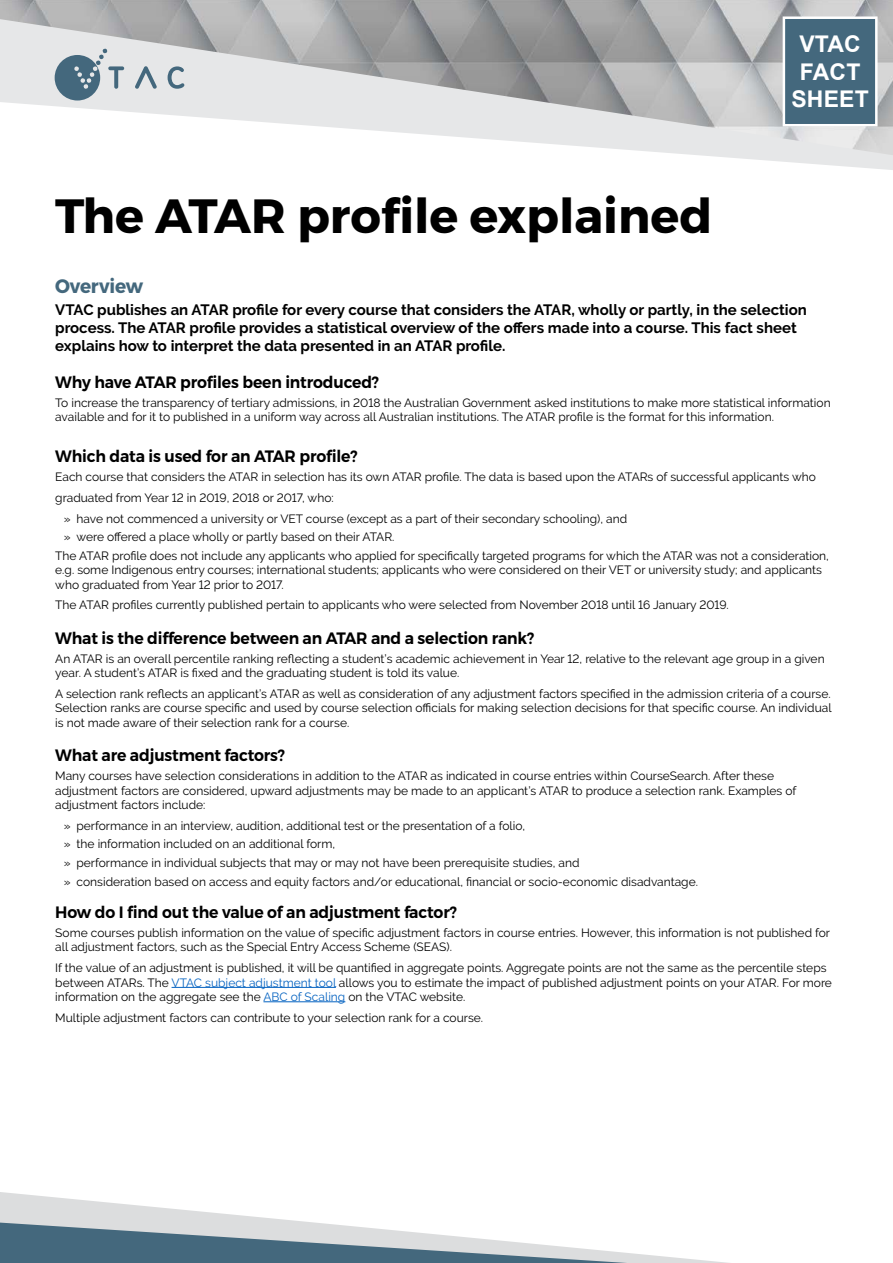
<style>
.page{position:relative;width:893px;height:1263px;background:#fff}
.page>*{position:absolute;margin:0;border:0;box-sizing:border-box;transform-origin:0 0}
.t1{font:700 48px "Montserrat";color:#000}
.t2{font:700 22.95px/27.6px "Arial";letter-spacing:.01em;color:#fff;text-align:center}
.t3{font:700 19.5px "Montserrat";letter-spacing:-.01em;color:#44687d;scale:.95 1}
.t4{font:600 16.5px "Montserrat";letter-spacing:-.01em;color:#000;scale:.95 1}
.t5{font:700 15px/18px "Raleway";color:#000}
.t6{font:12px/14.4px "Raleway";color:#000}
.s1{color:#0563c1}
</style>
<div class="page">
<svg style="left:0;top:1192px;width:728px;height:71px"></svg>
<svg style="left:700px;top:155px;width:193px;height:15px;fill:#eceded"></svg>
<img style="left:0;top:0;width:893px;height:155px">
<div style="left:784px;top:18px;width:92px;height:107px;background:#44687d"></div>
<div style="left:783px;top:16px;width:94px;height:110px;border:2px solid #fff"></div>
<svg style="left:0;top:1222px;width:627px;height:41px"></svg>
<svg style="left:135px;top:66px;width:22px;height:23px"></svg>
<svg style="left:168px;top:66px;width:16px;height:23px"></svg>
<svg style="left:55px;top:48px;width:69px;height:53px;background:#9bacb6"></svg>
<hr style="left:172px;top:987px;width:164px;height:1px;background:#0563c1">
<hr style="left:263px;top:1001px;width:82px;height:1px;background:#0563c1">
<h1 class="t1" style="left:55px;top:186px;width:658px">The ATAR profile explained</h1>
<h2 class="t2" style="left:791px;top:31px;width:79px">VTAC<br>FACT<br>SHEET</h2>
<h3 class="t3" style="left:55px;top:274px;width:94px">Overview</h3>
<p class="t5" style="left:55px;top:301px;width:753px">VTAC publishes an ATAR profile for every course that considers the ATAR, wholly or partly, in the selection process. The ATAR profile provides a statistical overview of the offers made into a course. This fact sheet explains how to interpret the data presented in an ATAR profile.</p>
<h3 class="t4" style="left:55px;top:372px;width:342px">Why have ATAR profiles been introduced?</h3>
<p class="t6" style="left:55px;top:395px;width:777px">To increase the transparency of tertiary admissions, in 2018 the Australian Government asked institutions to make more statistical information available and for it to published in a uniform way across all Australian institutions. The ATAR profile is the format for this information.</p>
<h3 class="t4" style="left:55px;top:446px;width:320px">Which data is used for an ATAR profile?</h3>
<p class="t6" style="left:55px;top:470px;width:762px">Each course that considers the ATAR in selection has its own ATAR profile. The data is based upon the ATARs of successful applicants who</p>
<p class="t6" style="left:55px;top:490px;width:280px">graduated from Year 12 in 2019, 2018 or 2017, who:</p>
<p class="t6" style="left:64px;top:511px;width:565px">» have not commenced a university or VET course (except as a part of their secondary schooling), and</p>
<p class="t6" style="left:55px;top:528px;width:775px;line-height:18.6px;text-indent:9px">» were offered a place wholly or partly based on their ATAR.<br>The ATAR profile does not include any applicants who applied for specifically targeted programs for which the ATAR was not a consideration,</p>
<p class="t6" style="left:55px;top:563px;width:768px">e.g. some Indigenous entry courses; international students; applicants who were considered on their VET or university study; and applicants who graduated from Year 12 prior to 2017.</p>
<p class="t6" style="left:55px;top:598px;width:675px">The ATAR profiles currently published pertain to applicants who were selected from November 2018 until 16 January 2019.</p>
<h3 class="t4" style="left:55px;top:628px;width:506px">What is the difference between an ATAR and a selection rank?</h3>
<p class="t6" style="left:55px;top:651px;width:771px">An ATAR is an overall percentile ranking reflecting a student’s academic achievement in Year 12, relative to the relevant age group in a given year. A student’s ATAR is fixed and the graduating student is told its value.</p>
<p class="t6" style="left:55px;top:686px;width:778px;text-align:justify">A selection rank reflects an applicant’s ATAR as well as consideration of any adjustment factors specified in the admission criteria of a course.<br>Selection ranks are course specific and used by course selection officials for making selection decisions for that specific course. An individual is not made aware of their selection rank for a course.</p>
<h3 class="t4" style="left:55px;top:745px;width:244px">What are adjustment factors?</h3>
<p class="t6" style="left:55px;top:769px;width:743px">Many courses have selection considerations in addition to the ATAR as indicated in course entries within CourseSearch. After these adjustment factors are considered, upward adjustments may be made to an applicant’s ATAR to produce a selection rank. Examples of adjustment factors include:</p>
<p class="t6" style="left:64px;top:816px;width:636px;line-height:18.6px">» performance in an interview, audition, additional test or the presentation of a folio,<br>» the information included on an additional form,<br>» performance in individual subjects that may or may not have been prerequisite studies, and<br>» consideration based on access and equity factors and/or educational, financial or socio-economic disadvantage.</p>
<h3 class="t4" style="left:55px;top:902px;width:424px">How do I find out the value of an adjustment factor?</h3>
<p class="t6" style="left:55px;top:925px;width:776px">Some courses publish information on the value of specific adjustment factors in course entries. However, this information is not published for all adjustment factors, such as the Special Entry Access Scheme (SEAS).</p>
<p class="t6" style="left:55px;top:961px;width:778px">If the value of an adjustment is published, it will be quantified in aggregate points. Aggregate points are not the same as the percentile steps between ATARs. The <span class="s1">VTAC subject adjustment tool</span> allows you to estimate the impact of published adjustment points on your ATAR. For more information on the aggregate see the <span class="s1">ABC of Scaling</span> on the VTAC website.</p>
<p class="t6" style="left:55px;top:1010px;width:429px">Multiple adjustment factors can contribute to your selection rank for a course.</p>
</div>
